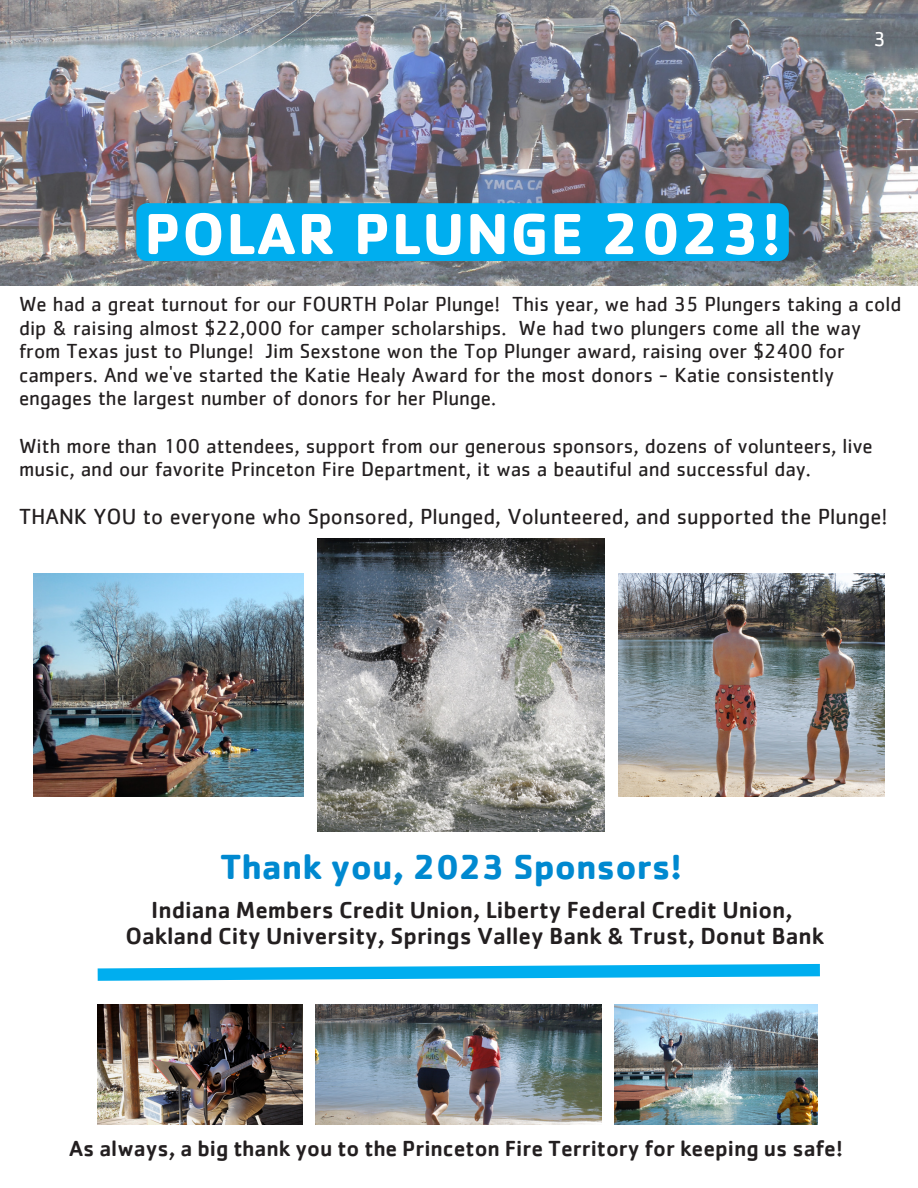
<style>
.page{position:relative;width:918px;height:1188px;background:#fff}
.page>*{position:absolute;margin:0;border:0;box-sizing:border-box;transform-origin:0 0}
.t1{font:700 60px "Cachet";letter-spacing:.03em;color:#fff}
.t2{font:700 36px "Cachet";color:#0089d0}
.t3{font:500 24px/25.8px "Cachet";color:#231f20;text-align:center}
.t4{font:22.5px "Cachet";color:#231f20}
.t5{font:500 22.5px "Cachet";color:#231f20}
.t6{font:21px/23.7px "Cachet";color:#231f20}
.t7{font:21px "Cachet";color:#fff}
</style>
<div class="page">
<img style="left:0;top:0;width:918px;height:286px">
<img style="left:317px;top:539px;width:287px;height:292px">
<img style="left:618px;top:573px;width:267px;height:224px">
<img style="left:34px;top:573px;width:270px;height:224px">
<div style="left:136px;top:203px;width:652px;height:58px;background:#00aeef;border-radius:11px"></div>
<img style="left:98px;top:1004px;width:204px;height:121px">
<img style="left:316px;top:1004px;width:286px;height:121px">
<img style="left:614px;top:1004px;width:204px;height:121px">
<svg style="left:97px;top:963px;width:723px;height:18px"></svg>
<h1 class="t1" style="left:144px;top:195px;width:638px">POLAR PLUNGE 2023!</h1>
<p class="t7" style="left:874px;top:29px;width:14px">3</p>
<p class="t6" style="left:19px;top:293px;width:884px">We had a great turnout for our FOURTH Polar Plunge! This year, we had 35 Plungers taking a cold dip &amp; raising almost $22,000 for camper scholarships. We had two plungers come all the way from Texas just to Plunge! Jim Sexstone won the Top Plunger award, raising over $2400 for campers. And we've started the Katie Healy Award for the most donors - Katie consistently engages the largest number of donors for her Plunge.</p>
<p class="t6" style="left:19px;top:435px;width:855px">With more than 100 attendees, support from our generous sponsors, dozens of volunteers, live music, and our favorite Princeton Fire Department, it was a beautiful and successful day.</p>
<p class="t4" style="left:19px;top:506px;width:870px">THANK YOU to everyone who Sponsored, Plunged, Volunteered, and supported the Plunge!</p>
<h2 class="t2" style="left:220px;top:843px;width:463px">Thank you, 2023 Sponsors!</h2>
<p class="t3" style="left:125px;top:896px;width:700px">Indiana Members Credit Union, Liberty Federal Credit Union,<br>Oakland City University, Springs Valley Bank &amp; Trust, Donut Bank</p>
<p class="t5" style="left:69px;top:1134px;width:775px">As always, a big thank you to the Princeton Fire Territory for keeping us safe!</p>
</div>
